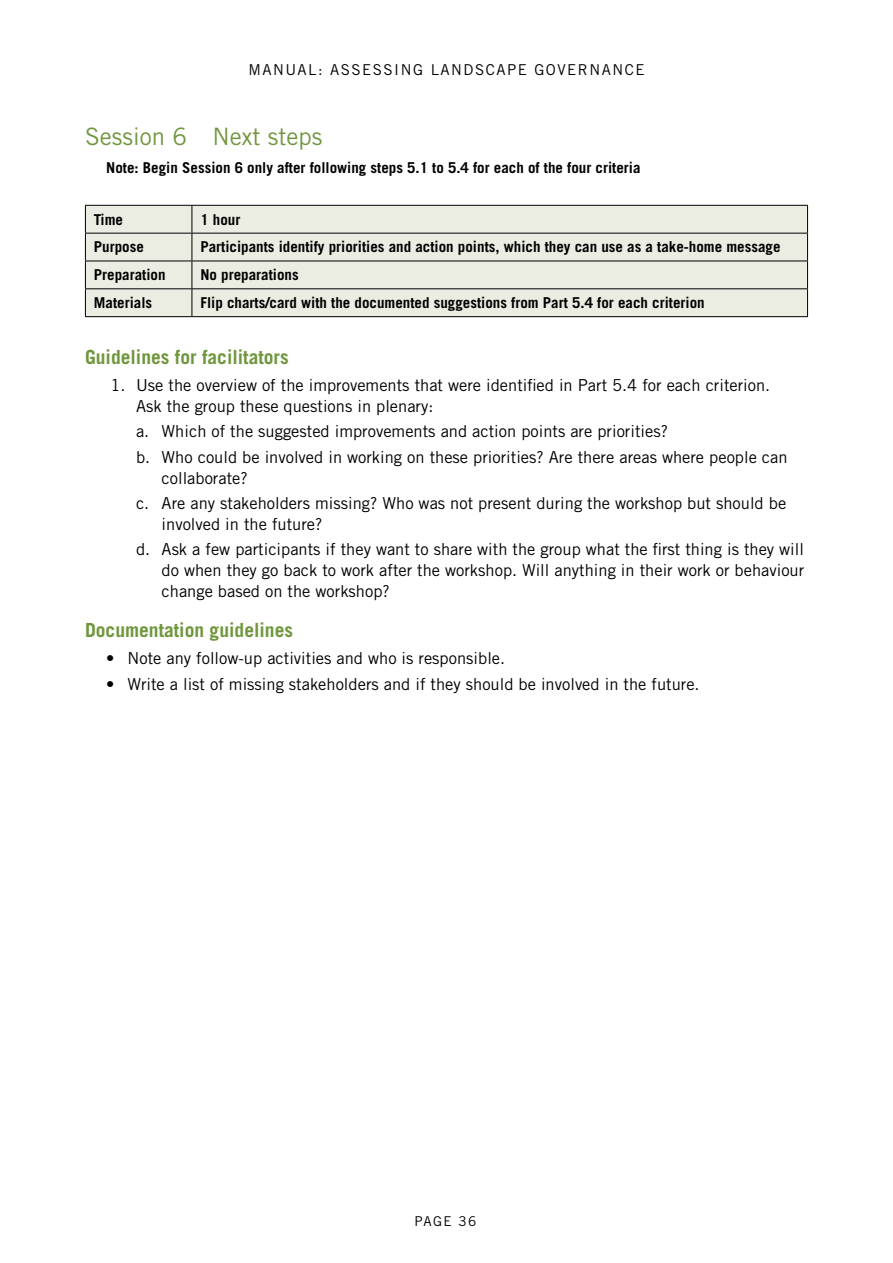
<style>
.page{position:relative;width:893px;height:1263px;background:#fff}
.page>*{position:absolute;margin:0;border:0;box-sizing:border-box;transform-origin:0 0}
.t1{font:24px "Trade Gothic LT Std";color:#70963d}
.t2{font:700 19.5px "Trade Gothic LT Std";color:#70963d}
.t3{font:16.5px/25.2px "Trade Gothic LT Std";color:#000}
.t4{font:700 15px "Trade Gothic LT Std";color:#000}
.t5{font:15px "Trade Gothic LT Std";letter-spacing:.1em;color:#000}
.t6{font:13.5px "Trade Gothic LT Std";color:#000}
</style>
<div class="page">
<div style="left:86px;top:206px;width:721px;height:110px;background:#ebede2"></div>
<hr style="left:85px;top:233px;width:107px;height:1px;background:#000">
<hr style="left:192px;top:233px;width:616px;height:1px;background:#000">
<hr style="left:85px;top:261px;width:107px;height:1px;background:#000">
<hr style="left:192px;top:261px;width:616px;height:1px;background:#000">
<hr style="left:85px;top:288px;width:107px;height:1px;background:#000">
<hr style="left:192px;top:288px;width:616px;height:1px;background:#000">
<svg style="left:192px;top:206px;width:1px;height:110px"></svg>
<hr style="left:85px;top:205px;width:107px;height:1px;background:#000">
<hr style="left:192px;top:205px;width:616px;height:1px;background:#000">
<svg style="left:85px;top:206px;width:1px;height:110px"></svg>
<svg style="left:807px;top:206px;width:1px;height:110px"></svg>
<hr style="left:85px;top:316px;width:107px;height:1px;background:#000">
<hr style="left:192px;top:316px;width:616px;height:1px;background:#000">
<p class="t5" style="left:248px;top:60px;width:398px">Manual: Assessing landscape governance</p>
<h1 class="t1" style="left:85px;top:122px;width:239px">Session 6 Next steps</h1>
<p class="t4" style="left:106px;top:159px;width:536px">Note: Begin Session 6 only after following steps 5.1 to 5.4 for each of the four criteria</p>
<p class="t4" style="left:94px;top:210px;width:31px">Time</p>
<p class="t4" style="left:200px;top:210px;width:42px">1 hour</p>
<p class="t4" style="left:94px;top:238px;width:51px">Purpose</p>
<p class="t4" style="left:200px;top:238px;width:582px">Participants identify priorities and action points, which they can use as a take-home message</p>
<p class="t4" style="left:94px;top:266px;width:73px">Preparation</p>
<p class="t4" style="left:200px;top:266px;width:100px">No preparations</p>
<p class="t4" style="left:94px;top:294px;width:60px">Materials</p>
<p class="t4" style="left:200px;top:294px;width:506px">Flip charts/card with the documented suggestions from Part 5.4 for each criterion</p>
<p class="t2" style="left:85px;top:345px;width:205px">Guidelines for facilitators</p>
<p class="t3" style="left:136px;top:374px;width:636px;line-height:21px;text-indent:-26px">1. Use the overview of the improvements that were identified in Part 5.4 for each criterion.<br>Ask the group these questions in plenary:</p>
<p class="t3" style="left:136px;top:419px;width:653px">a. Which of the suggested improvements and action points are priorities?<br>b. Who could be involved in working on these priorities? Are there areas where people can</p>
<p class="t3" style="left:136px;top:465px;width:652px;text-indent:26px">collaborate?<br>c. Are any stakeholders missing? Who was not present during the workshop but should be</p>
<p class="t3" style="left:136px;top:511px;width:669px;text-indent:26px">involved in the future?<br>d. Ask a few participants if they want to share with the group what the first thing is they will</p>
<p class="t3" style="left:162px;top:559px;width:644px;line-height:21px">do when they go back to work after the workshop. Will anything in their work or behaviour change based on the workshop?</p>
<p class="t2" style="left:85px;top:618px;width:210px">Documentation guidelines</p>
<p class="t3" style="left:106px;top:646px;width:400px">• Note any follow-up activities and who is responsible.</p>
<p class="t3" style="left:106px;top:671px;width:595px">• Write a list of missing stakeholders and if they should be involved in the future.</p>
<p class="t6" style="left:415px;top:1213px;width:63px">PAge 36</p>
</div>
